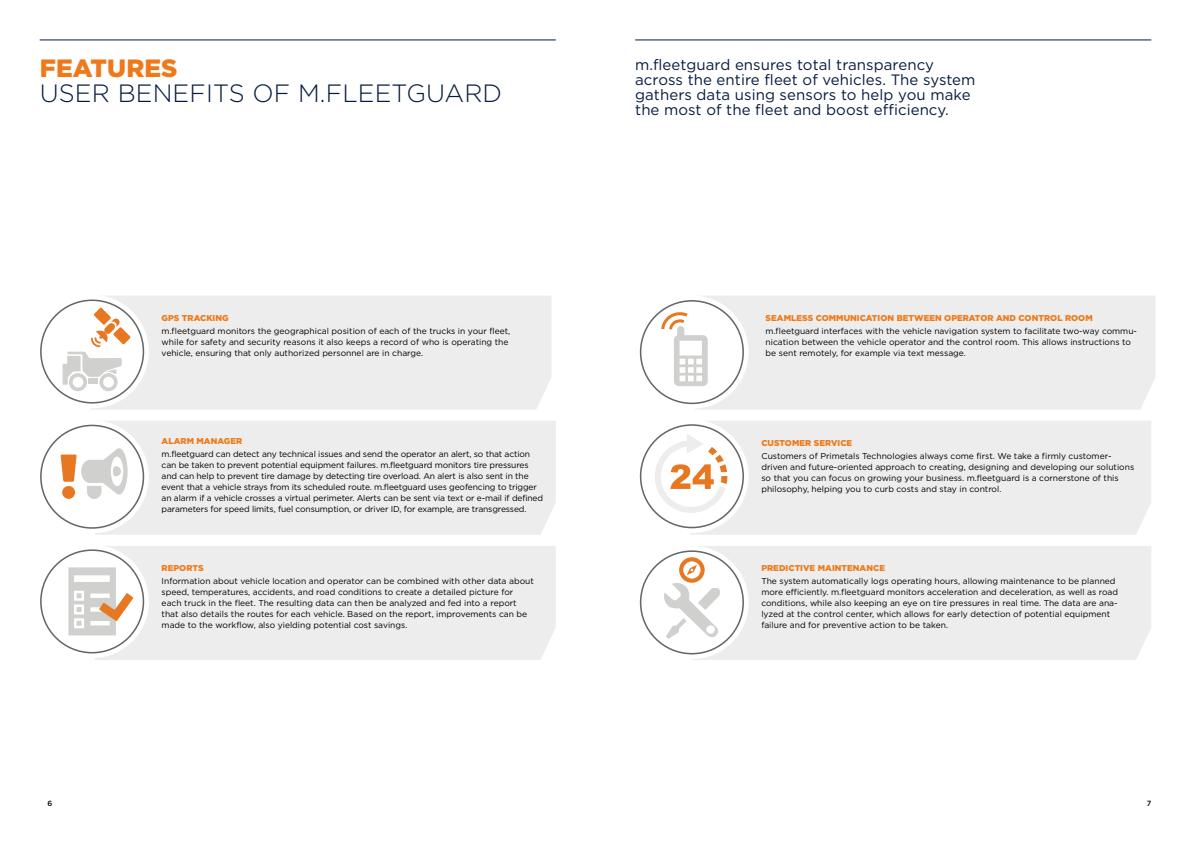
<style>
.page{position:relative;width:1191px;height:842px;background:#fff}
.page>*{position:absolute;margin:0;border:0;box-sizing:border-box;transform-origin:0 0}
.t1{font:300 25px "Gotham";letter-spacing:.005em;color:#051b3e}
.t2{font:900 25px "Gotham";letter-spacing:.005em;color:#ef7918}
.t3{font:15px/15px "Gotham";letter-spacing:.005em;color:#051b3e}
.t4{font:8.5px/11px "Gotham";color:#000}
.t5{font:900 8.5px "Gotham";letter-spacing:.005em;color:#ef7918}
.t6{font:500 7.5px "Gotham";color:#000}
</style>
<div class="page">
<div style="left:691px;top:421px;width:460px;height:114px;background:#ededed"></div>
<div style="left:691px;top:546px;width:460px;height:114px;background:#ededed"></div>
<svg style="left:635px;top:420px;width:113px;height:113px"></svg>
<div style="left:640px;top:425px;width:103px;height:102px;background:#fff;border-radius:50%"></div>
<div style="left:640px;top:424px;width:104px;height:104px;border:2px solid #63666a;border-radius:50%"></div>
<div style="left:635px;top:546px;width:113px;height:113px;background:#fff;border-radius:50%"></div>
<div style="left:640px;top:550px;width:104px;height:104px;border:2px solid #63666a;border-radius:50%"></div>
<div style="left:695px;top:296px;width:460px;height:114px;background:#ededed"></div>
<svg style="left:635px;top:295px;width:113px;height:114px"></svg>
<div style="left:640px;top:301px;width:103px;height:102px;background:#fff;border-radius:50%"></div>
<div style="left:640px;top:300px;width:104px;height:104px;border:2px solid #63666a;border-radius:50%"></div>
<svg style="left:661px;top:312px;width:46px;height:74px"></svg>
<svg style="left:655px;top:434px;width:72px;height:79px"></svg>
<div style="left:95px;top:546px;width:461px;height:114px;background:#ededed"></div>
<svg style="left:35px;top:545px;width:114px;height:113px"></svg>
<div style="left:41px;top:550px;width:102px;height:103px;background:#fff;border-radius:50%"></div>
<div style="left:40px;top:549px;width:104px;height:104px;border:2px solid #63666a;border-radius:50%"></div>
<svg style="left:68px;top:567px;width:65px;height:68px"></svg>
<div style="left:91px;top:296px;width:460px;height:114px;background:#ededed"></div>
<div style="left:35px;top:295px;width:114px;height:113px;background:#fff;border-radius:50%"></div>
<div style="left:40px;top:299px;width:104px;height:105px;border:2px solid #63666a;border-radius:50%"></div>
<div style="left:95px;top:421px;width:461px;height:114px;background:#ededed"></div>
<svg style="left:35px;top:420px;width:114px;height:113px"></svg>
<div style="left:41px;top:425px;width:102px;height:103px;background:#fff;border-radius:50%"></div>
<div style="left:40px;top:425px;width:104px;height:104px;border:2px solid #63666a;border-radius:50%"></div>
<svg style="left:63px;top:308px;width:68px;height:83px"></svg>
<svg style="left:663px;top:556px;width:57px;height:83px"></svg>
<svg style="left:61px;top:448px;width:67px;height:51px"></svg>
<hr style="left:40px;top:40px;width:516px;height:1px;background:#051b3e">
<hr style="left:635px;top:40px;width:516px;height:1px;background:#051b3e">
<h1 class="t2" style="left:40px;top:51px;width:139px">FEATURES</h1>
<h1 class="t1" style="left:40px;top:78px;width:464px">USER BENEFITS OF M.FLEETGUARD</h1>
<p class="t5" style="left:162px;top:312px;width:69px">GPS TRACKING</p>
<p class="t4" style="left:162px;top:325px;width:350px">m.fleetguard monitors the geographical position of each of the trucks in your fleet, while for safety and security reasons it also keeps a record of who is operating the vehicle, ensuring that only authorized personnel are in charge.</p>
<p class="t5" style="left:162px;top:435px;width:82px">ALARM MANAGER</p>
<p class="t4" style="left:162px;top:448px;width:383px">m.fleetguard can detect any technical issues and send the operator an alert, so that action can be taken to prevent potential equipment failures. m.fleetguard monitors tire pressures and can help to prevent tire damage by detecting tire overload. An alert is also sent in the event that a vehicle strays from its scheduled route. m.fleetguard uses geofencing to trigger an alarm if a vehicle crosses a virtual perimeter. Alerts can be sent via text or e-mail if defined parameters for speed limits, fuel consumption, or driver ID, for example, are transgressed.</p>
<p class="t5" style="left:162px;top:562px;width:43px">REPORTS</p>
<p class="t4" style="left:162px;top:576px;width:374px">Information about vehicle location and operator can be combined with other data about speed, temperatures, accidents, and road conditions to create a detailed picture for each truck in the fleet. The resulting data can then be analyzed and fed into a report that also details the routes for each vehicle. Based on the report, improvements can be made to the workflow, also yielding potential cost savings.</p>
<h2 class="t3" style="left:635px;top:57px;width:342px">m.fleetguard ensures total transparency across the entire fleet of vehicles. The system gathers data using sensors to help you make the most of the fleet and boost efficiency.</h2>
<p class="t5" style="left:765px;top:312px;width:329px">SEAMLESS COMMUNICATION BETWEEN OPERATOR AND CONTROL ROOM</p>
<p class="t4" style="left:765px;top:325px;width:373px">m.fleetguard interfaces with the vehicle navigation system to facilitate two-way commu&shy;nication between the vehicle operator and the control room. This allows instructions to be sent remotely, for example via text message.</p>
<p class="t5" style="left:761px;top:437px;width:92px">CUSTOMER SERVICE</p>
<p class="t4" style="left:761px;top:450px;width:374px">Customers of Primetals Technologies always come first. We take a firmly customer&shy;driven and future-oriented approach to creating, designing and developing our solutions so that you can focus on growing your business. m.fleetguard is a cornerstone of this philosophy, helping you to curb costs and stay in control.</p>
<p class="t5" style="left:761px;top:562px;width:125px">PREDICTIVE MAINTENANCE</p>
<p class="t4" style="left:761px;top:576px;width:358px">The system automatically logs operating hours, allowing maintenance to be planned more efficiently. m.fleetguard monitors acceleration and deceleration, as well as road conditions, while also keeping an eye on tire pressures in real time. The data are ana&shy;lyzed at the control center, which allows for early detection of potential equipment failure and for preventive action to be taken.</p>
<p class="t6" style="left:47px;top:798px;width:6px">6</p>
<p class="t6" style="left:1146px;top:798px;width:6px">7</p>
</div>
